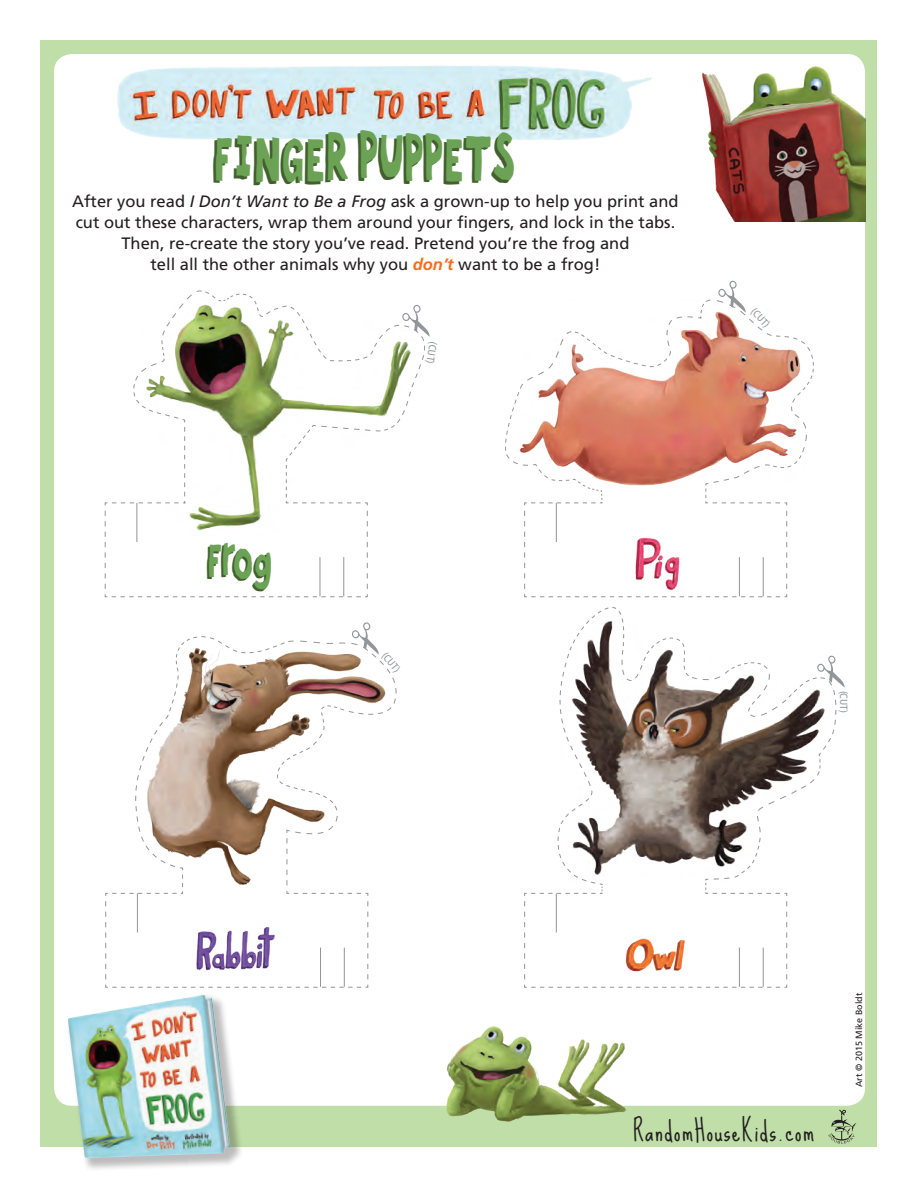
<style>
.page{position:relative;width:918px;height:1188px;background:#fff}
.page>*{position:absolute;margin:0;border:0;box-sizing:border-box;transform-origin:0 0}
.t1{font:67.2px "Bokka Solid";letter-spacing:-.1em;color:#41602d;scale:.65 1}
.t2{font:52.2px "Bokka Solid";color:#41602d;scale:.65 1}
.t3{font:24px "Sue Ellen Francisco";letter-spacing:.05em;color:#231f20}
.t4{font:16.5px/21px "Frutiger";color:#231f20;text-align:center}
.t5{font:condensed 10.5px "Frutiger";color:#939598}
.t6{font:9px "Frutiger";color:#231f20}
.s1{font-size:68.55px}
.s2{font-size:65.7px}
.s3{font-style:italic}
.s4{font-weight:700;font-style:italic;color:#f36e21}
.s5{font-size:49.95px}
.s6{font-size:51px}
</style>
<div class="page">
<div style="left:40px;top:40px;width:838px;height:1108px;background:#c0dea7"></div>
<div style="left:54px;top:54px;width:811px;height:1052px;background:#fff;border-radius:18px"></div>
<div style="left:66px;top:992px;width:178px;height:179px;background:#231f20;opacity:.3"></div>
<img style="left:68px;top:995px;width:163px;height:163px">
<svg style="left:828px;top:1110px;width:28px;height:34px"></svg>
<img style="left:702px;top:54px;width:163px;height:168px">
<img style="left:117px;top:65px;width:535px;height:75px">
<svg style="left:104px;top:290px;width:264px;height:308px"></svg>
<svg style="left:506px;top:347px;width:308px;height:251px"></svg>
<img style="left:514px;top:299px;width:291px;height:190px">
<svg style="left:524px;top:607px;width:311px;height:381px"></svg>
<svg style="left:105px;top:636px;width:291px;height:352px"></svg>
<img style="left:184px;top:923px;width:100px;height:54px">
<img style="left:604px;top:923px;width:99px;height:54px">
<img style="left:604px;top:534px;width:88px;height:58px">
<img style="left:410px;top:1026px;width:229px;height:96px">
<img style="left:140px;top:291px;width:271px;height:244px">
<svg style="left:713px;top:299px;width:50px;height:33px"></svg>
<svg style="left:401px;top:302px;width:25px;height:86px"></svg>
<svg style="left:335px;top:636px;width:62px;height:58px"></svg>
<svg style="left:786px;top:653px;width:51px;height:73px"></svg>
<h1 class="t1" style="left:211px;top:115px;width:472px"><span class="s1">F</span><span class="s2">I</span><span class="s1">N</span>GER <span class="s1">P</span><span class="s2">U</span><span class="s1">P</span>PET<span class="s1">S</span></h1>
<p class="t4" style="left:72px;top:191px;width:608px">After you read <span class="s3">I Don’t Want to Be a Frog</span> ask a grown-up to help you print and cut out these characters, wrap them around your fingers, and lock in the tabs.<br>Then, re-create the story you’ve read. Pretend you’re the frog and<br>tell all the other animals why you <span class="s4">don’t</span> want to be a frog!</p>
<p class="t5" style="left:439px;top:342px;width:24px;rotate:99deg">(CUT)</p>
<p class="t5" style="left:757px;top:305px;width:24px;rotate:47deg">(CUT)</p>
<h2 class="t2" style="left:205px;top:527px;width:106px">F<span class="s5">r</span>o<span class="s6">g</span></h2>
<p class="t5" style="left:389px;top:650px;width:24px;rotate:51deg">(CUT)</p>
<p class="t5" style="left:850px;top:691px;width:24px;rotate:90deg">(CUT)</p>
<h3 class="t3" style="left:633px;top:1118px;width:183px">RandomHouseKids.com</h3>
<p class="t6" style="left:854px;top:1087px;width:96px;rotate:-90deg">Art © 2015 Mike Boldt</p>
</div>
